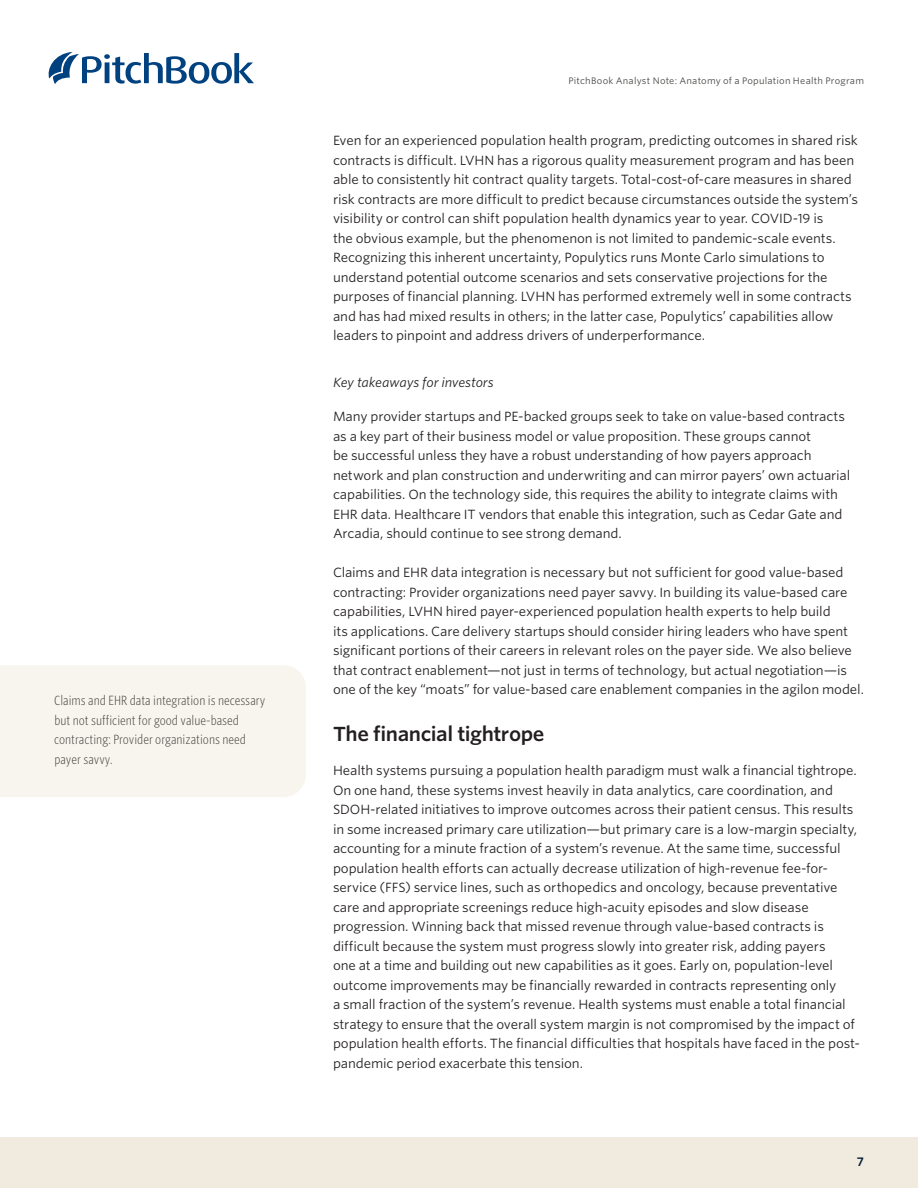
<style>
.page{position:relative;width:918px;height:1188px;background:#fff}
.page>*{position:absolute;margin:0;border:0;box-sizing:border-box;transform-origin:0 0}
.AN_Section_title{font:600 19.5px "Whitney S Sm";letter-spacing:-.025em;color:#231f20}
.AN_Body_copy_-_runt{font:12.75px/19.5px "Whitney S Sm";letter-spacing:-.01em;color:#231f20}
.AN_Callout_text{font:300 12.75px/19.5px "Whitney Cond S Sm";color:#484643}
.AN_Section_title-2{font:italic 12.75px "Whitney S Sm";letter-spacing:-.015em;color:#231f20}
.t1{font:600 12px "Whitney S Sm";color:#051c38}
.t2{font:9px "Whitney S Sm";letter-spacing:.02em;color:#484643}
</style>
<div class="page">
<svg style="left:49px;top:52px;width:205px;height:32px"></svg>
<div style="left:0;top:1137px;width:918px;height:51px;background:#f0ebde"></div>
<div style="left:0;top:665px;width:306px;height:132px;background:#f8f5ef"></div>
<p class="AN_Callout_text" style="left:54px;top:691px;width:213px">Claims and EHR data integration is necessary but not sufficient for good value-based contracting: Provider organizations need payer savvy.</p>
<p class="t2" style="left:568px;top:75px;width:297px">PitchBook Analyst Note: Anatomy of a Population Health Program</p>
<p class="AN_Body_copy_-_runt" style="left:333px;top:131px;width:527px">Even for an experienced population health program, predicting outcomes in shared risk contracts is difficult. LVHN has a rigorous quality measurement program and has been able to consistently hit contract quality targets. Total-cost-of-care measures in shared risk contracts are more difficult to predict because circumstances outside the system’s visibility or control can shift population health dynamics year to year. COVID-19 is<br>the obvious example, but the phenomenon is not limited to pandemic-scale events.<br>Recognizing this inherent uncertainty, Populytics runs Monte Carlo simulations to understand potential outcome scenarios and sets conservative projections for the purposes of financial planning. LVHN has performed extremely well in some contracts and has had mixed results in others; in the latter case, Populytics’ capabilities allow leaders to pinpoint and address drivers of underperformance.</p>
<p class="AN_Section_title-2" style="left:333px;top:373px;width:162px">Key takeaways for investors</p>
<p class="AN_Body_copy_-_runt" style="left:333px;top:407px;width:519px">Many provider startups and PE-backed groups seek to take on value-based contracts as a key part of their business model or value proposition. These groups cannot<br>be successful unless they have a robust understanding of how payers approach network and plan construction and underwriting and can mirror payers’ own actuarial capabilities. On the technology side, this requires the ability to integrate claims with EHR data. Healthcare IT vendors that enable this integration, such as Cedar Gate and Arcadia, should continue to see strong demand.</p>
<p class="AN_Body_copy_-_runt" style="left:333px;top:563px;width:533px">Claims and EHR data integration is necessary but not sufficient for good value-based contracting: Provider organizations need payer savvy. In building its value-based care capabilities, LVHN hired payer-experienced population health experts to help build<br>its applications. Care delivery startups should consider hiring leaders who have spent significant portions of their careers in relevant roles on the payer side. We also believe that contract enablement—not just in terms of technology, but actual negotiation—is one of the key “moats” for value-based care enablement companies in the agilon model.</p>
<p class="AN_Section_title" style="left:333px;top:720px;width:213px">The financial tightrope</p>
<p class="AN_Body_copy_-_runt" style="left:333px;top:761px;width:528px">Health systems pursuing a population health paradigm must walk a financial tightrope.<br>On one hand, these systems invest heavily in data analytics, care coordination, and SDOH-related initiatives to improve outcomes across their patient census. This results in some increased primary care utilization—but primary care is a low-margin specialty, accounting for a minute fraction of a system’s revenue. At the same time, successful population health efforts can actually decrease utilization of high-revenue fee-for&shy;service (FFS) service lines, such as orthopedics and oncology, because preventative care and appropriate screenings reduce high-acuity episodes and slow disease progression. Winning back that missed revenue through value-based contracts is difficult because the system must progress slowly into greater risk, adding payers<br>one at a time and building out new capabilities as it goes. Early on, population-level outcome improvements may be financially rewarded in contracts representing only<br>a small fraction of the system’s revenue. Health systems must enable a total financial strategy to ensure that the overall system margin is not compromised by the impact of population health efforts. The financial difficulties that hospitals have faced in the post&shy;pandemic period exacerbate this tension.</p>
<p class="t1" style="left:857px;top:1153px;width:9px">7</p>
</div>
